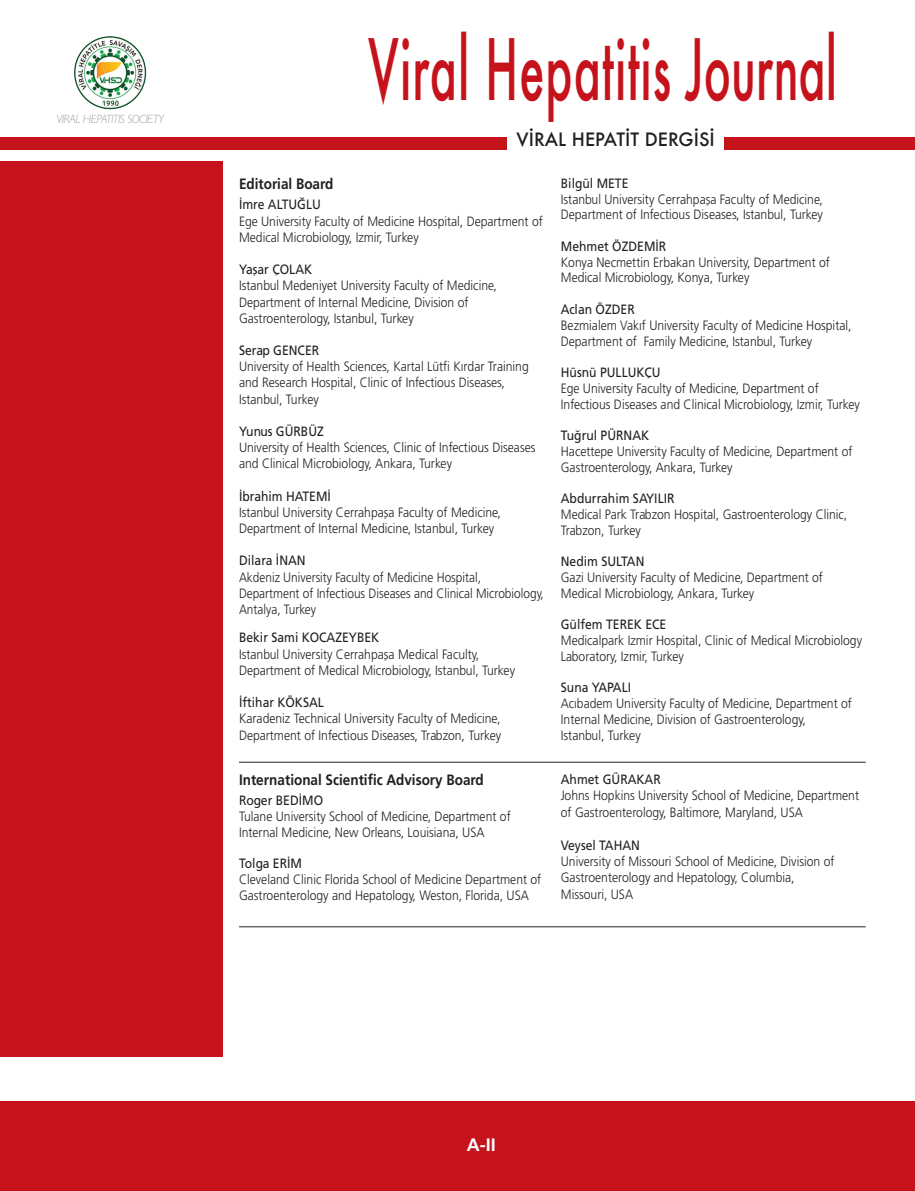
<style>
.page{position:relative;width:915px;height:1191px;background:#fff}
.page>*{position:absolute;margin:0;border:0;box-sizing:border-box;transform-origin:0 0}
.Paragraph_Style_1{font:500 82.5px "Futura";letter-spacing:.02em;color:#c6131b;scale:.55 1}
.Paragraph_Style_1-2{font:500 18px "Futura";color:#231f20}
.Paragraph_Style_1-3{font:700 18px "Frutiger LT Std";color:#fff}
.Paragraph_Style_1-4{font:700 15px "Frutiger LT Std";color:#231f20;scale:.9 1}
.Paragraph_Style_1-5{font:13.5px/15.8px "Frutiger Light Nr Tr";color:#231f20;scale:.9 1}
.Paragraph_Style_1-6{font:13.5px "Frutiger Normal Tr";color:#231f20;scale:.9 1}
.Paragraph_Style_1-7{font:13.5px/16.2px "Frutiger Light Nr Tr";color:#231f20;scale:.88 1}
.Paragraph_Style_1-8{font:12px "Gill Sans Light Italic Tr";letter-spacing:-.04em;color:#a4a5a9}
</style>
<div class="page">
<div style="left:0;top:1102px;width:914px;height:89px;background:#c6131b"></div>
<div style="left:0;top:162px;width:222px;height:895px;background:#c6131b"></div>
<div style="left:0;top:137px;width:506px;height:12px;background:#c6131b"></div>
<div style="left:724px;top:137px;width:190px;height:12px;background:#c6131b"></div>
<hr style="left:239px;top:762px;width:626px;height:1px;background:#231f20">
<hr style="left:239px;top:926px;width:626px;height:1px;background:#231f20">
<img style="left:72px;top:35px;width:76px;height:75px;border-radius:38px">
<p class="Paragraph_Style_1-8" style="left:56px;top:112px;width:109px">VIRAL HEPATITIS SOCIETY</p>
<p class="Paragraph_Style_1" style="left:368px;top:13px;width:853px">Viral Hepatitis Journal</p>
<p class="Paragraph_Style_1-2" style="left:516px;top:127px;width:200px">VİRAL HEPATİT DERGİSİ</p>
<p class="Paragraph_Style_1-4" style="left:239px;top:175px;width:106px">Editorial Board</p>
<p class="Paragraph_Style_1-6" style="left:239px;top:197px;width:92px">İmre ALTUĞLU</p>
<p class="Paragraph_Style_1-5" style="left:239px;top:213px;width:339px;line-height:16.2px">Ege University Faculty of Medicine Hospital, Department of<br>Medical Microbiology, Izmir, Turkey</p>
<p class="Paragraph_Style_1-6" style="left:239px;top:261px;width:83px">Yaşar ÇOLAK</p>
<p class="Paragraph_Style_1-5" style="left:239px;top:277px;width:288px;line-height:16.2px">Istanbul Medeniyet University Faculty of Medicine,<br>Department of Internal Medicine, Division of<br>Gastroenterology, Istanbul, Turkey</p>
<p class="Paragraph_Style_1-6" style="left:239px;top:342px;width:90px">Serap GENCER</p>
<p class="Paragraph_Style_1-5" style="left:239px;top:358px;width:323px;line-height:16.2px">University of Health Sciences, Kartal Lütfi Kırdar Training and Research Hospital, Clinic of Infectious Diseases,<br>Istanbul, Turkey</p>
<p class="Paragraph_Style_1-6" style="left:239px;top:423px;width:96px">Yunus GÜRBÜZ</p>
<p class="Paragraph_Style_1-5" style="left:239px;top:439px;width:331px;line-height:16.2px">University of Health Sciences, Clinic of Infectious Diseases and Clinical Microbiology, Ankara, Turkey</p>
<p class="Paragraph_Style_1-6" style="left:239px;top:488px;width:103px">İbrahim HATEMİ</p>
<p class="Paragraph_Style_1-5" style="left:239px;top:504px;width:292px;line-height:16.2px">Istanbul University Cerrahpaşa Faculty of Medicine,<br>Department of Internal Medicine, Istanbul, Turkey</p>
<p class="Paragraph_Style_1-6" style="left:239px;top:553px;width:76px">Dilara İNAN</p>
<p class="Paragraph_Style_1-7" style="left:239px;top:569px;width:348px">Akdeniz University Faculty of Medicine Hospital,<br>Department of Infectious Diseases and Clinical Microbiology,<br>Antalya, Turkey</p>
<p class="Paragraph_Style_1-6" style="left:239px;top:630px;width:157px">Bekir Sami KOCAZEYBEK</p>
<p class="Paragraph_Style_1-5" style="left:239px;top:646px;width:308px;line-height:16.2px">Istanbul University Cerrahpaşa Medical Faculty,<br>Department of Medical Microbiology, Istanbul, Turkey</p>
<p class="Paragraph_Style_1-6" style="left:239px;top:694px;width:96px">İftihar KÖKSAL</p>
<p class="Paragraph_Style_1-5" style="left:239px;top:710px;width:293px;line-height:16.2px">Karadeniz Technical University Faculty of Medicine,<br>Department of Infectious Diseases, Trabzon, Turkey</p>
<p class="Paragraph_Style_1-4" style="left:239px;top:771px;width:273px">International Scientific Advisory Board</p>
<p class="Paragraph_Style_1-6" style="left:239px;top:792px;width:95px">Roger BEDİMO</p>
<p class="Paragraph_Style_1-5" style="left:239px;top:808px;width:303px">Tulane University School of Medicine, Department of<br>Internal Medicine, New Orleans, Louisiana, USA</p>
<p class="Paragraph_Style_1-6" style="left:239px;top:855px;width:71px">Tolga ERİM</p>
<p class="Paragraph_Style_1-5" style="left:239px;top:871px;width:337px">Cleveland Clinic Florida School of Medicine Department of<br>Gastroenterology and Hepatology, Weston, Florida, USA</p>
<p class="Paragraph_Style_1-6" style="left:560px;top:175px;width:77px">Bilgül METE</p>
<p class="Paragraph_Style_1-5" style="left:560px;top:191px;width:292px">Istanbul University Cerrahpaşa Faculty of Medicine,<br>Department of Infectious Diseases, Istanbul, Turkey</p>
<p class="Paragraph_Style_1-6" style="left:560px;top:238px;width:119px">Mehmet ÖZDEMİR</p>
<p class="Paragraph_Style_1-5" style="left:560px;top:254px;width:300px">Konya Necmettin Erbakan University, Department of<br>Medical Microbiology, Konya, Turkey</p>
<p class="Paragraph_Style_1-6" style="left:560px;top:301px;width:84px">Aclan ÖZDER</p>
<p class="Paragraph_Style_1-5" style="left:560px;top:317px;width:324px">Bezmialem Vakıf University Faculty of Medicine Hospital,<br>Department of Family Medicine, Istanbul, Turkey</p>
<p class="Paragraph_Style_1-6" style="left:560px;top:364px;width:112px">Hüsnü PULLUKÇU</p>
<p class="Paragraph_Style_1-5" style="left:560px;top:380px;width:334px">Ege University Faculty of Medicine, Department of<br>Infectious Diseases and Clinical Microbiology, Izmir, Turkey</p>
<p class="Paragraph_Style_1-6" style="left:560px;top:427px;width:100px">Tuğrul PÜRNAK</p>
<p class="Paragraph_Style_1-5" style="left:560px;top:443px;width:325px">Hacettepe University Faculty of Medicine, Department of<br>Gastroenterology, Ankara, Turkey</p>
<p class="Paragraph_Style_1-6" style="left:560px;top:490px;width:128px">Abdurrahim SAYILIR</p>
<p class="Paragraph_Style_1-5" style="left:560px;top:506px;width:319px">Medical Park Trabzon Hospital, Gastroenterology Clinic,<br>Trabzon, Turkey</p>
<p class="Paragraph_Style_1-6" style="left:560px;top:553px;width:94px">Nedim SULTAN</p>
<p class="Paragraph_Style_1-5" style="left:560px;top:569px;width:292px">Gazi University Faculty of Medicine, Department of<br>Medical Microbiology, Ankara, Turkey</p>
<p class="Paragraph_Style_1-6" style="left:560px;top:616px;width:119px">Gülfem TEREK ECE</p>
<p class="Paragraph_Style_1-5" style="left:560px;top:632px;width:336px">Medicalpark Izmir Hospital, Clinic of Medical Microbiology<br>Laboratory, Izmir, Turkey</p>
<p class="Paragraph_Style_1-6" style="left:560px;top:679px;width:80px">Suna YAPALI</p>
<p class="Paragraph_Style_1-5" style="left:560px;top:695px;width:325px">Acıbadem University Faculty of Medicine, Department of<br>Internal Medicine, Division of Gastroenterology,<br>Istanbul, Turkey</p>
<p class="Paragraph_Style_1-6" style="left:560px;top:771px;width:112px">Ahmet GÜRAKAR</p>
<p class="Paragraph_Style_1-5" style="left:560px;top:787px;width:333px;line-height:16.5px">Johns Hopkins University School of Medicine, Department of Gastroenterology, Baltimore, Maryland, USA</p>
<p class="Paragraph_Style_1-6" style="left:560px;top:837px;width:89px">Veysel TAHAN</p>
<p class="Paragraph_Style_1-5" style="left:560px;top:853px;width:305px;line-height:16.5px">University of Missouri School of Medicine, Division of<br>Gastroenterology and Hepatology, Columbia,<br>Missouri, USA</p>
<p class="Paragraph_Style_1-3" style="left:466px;top:1134px;width:30px">A-II</p>
</div>
